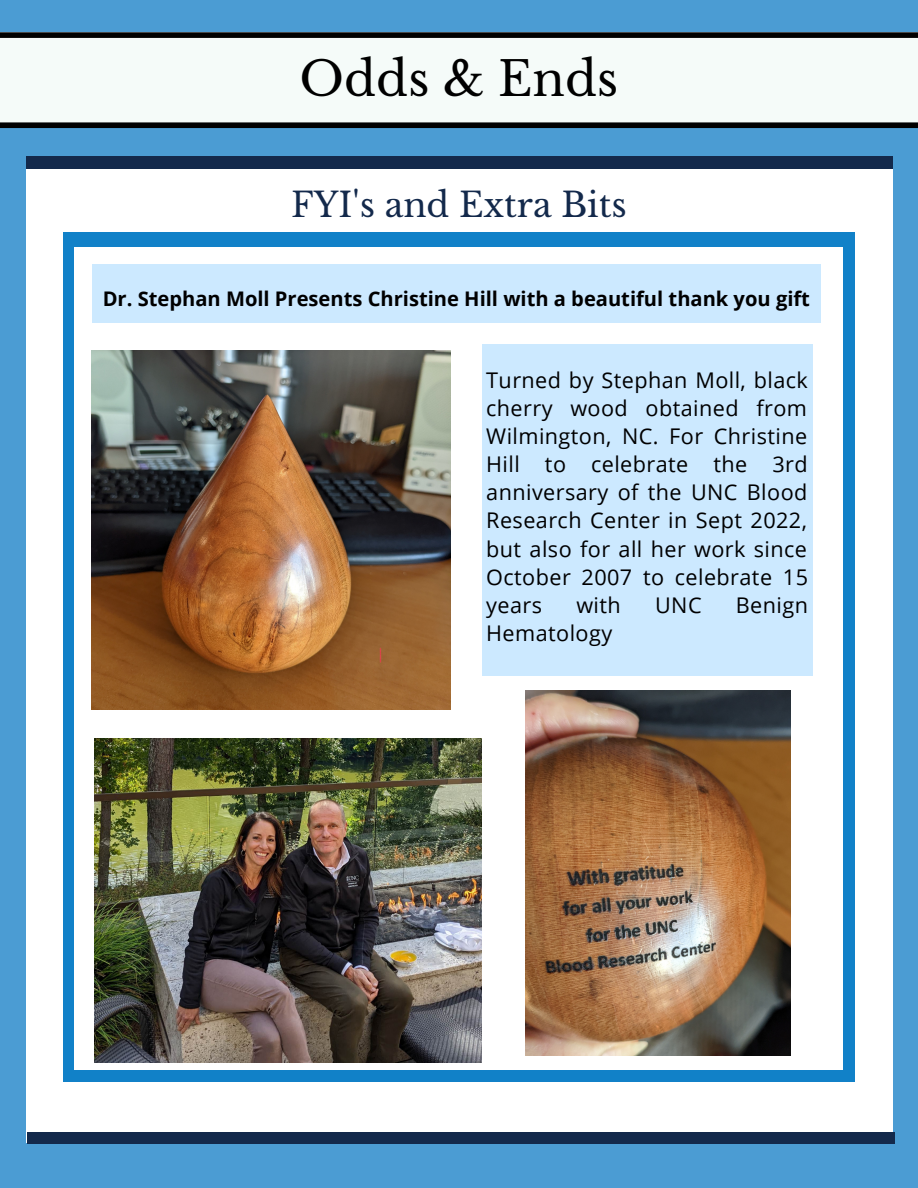
<style>
.page{position:relative;width:918px;height:1188px;background:#4b9cd3}
.page>*{position:absolute;margin:0;border:0;box-sizing:border-box;transform-origin:0 0}
.t1{font:47.25px "Libre Baskerville";color:#000}
.t2{font:33.75px "Libre Baskerville";color:#13294b}
.t3{font:21.6px/28.2px "Open Sans";letter-spacing:.02em;color:#000;text-align:justify}
.t4{font:700 20.1px "Open Sans";color:#000}
</style>
<div class="page">
<div style="left:0;top:32px;width:918px;height:96px;background:#f5fbf9"></div>
<div style="left:0;top:32px;width:918px;height:6px;background:#000"></div>
<div style="left:0;top:122px;width:918px;height:6px;background:#000"></div>
<div style="left:27px;top:156px;width:866px;height:987px;background:#fff"></div>
<div style="left:27px;top:156px;width:866px;height:13px;background:#13294b"></div>
<div style="left:27px;top:1132px;width:867px;height:11px;background:#13294b"></div>
<div style="left:63px;top:233px;width:792px;height:849px;background:#1181c8"></div>
<div style="left:74px;top:247px;width:768px;height:823px;background:#fff"></div>
<div style="left:92px;top:264px;width:729px;height:58px;background:#cce9ff"></div>
<div style="left:482px;top:344px;width:330px;height:332px;background:#cce9ff"></div>
<img style="left:92px;top:351px;width:359px;height:359px">
<img style="left:525px;top:691px;width:266px;height:364px">
<img style="left:95px;top:738px;width:387px;height:324px">
<h1 class="t1" style="left:300px;top:50px;width:320px">Odds &amp; Ends</h1>
<h2 class="t2" style="left:291px;top:185px;width:337px">FYI's and Extra Bits</h2>
<p class="t4" style="left:103px;top:285px;width:709px">Dr. Stephan Moll Presents Christine Hill with a beautiful thank you gift</p>
<p class="t3" style="left:486px;top:365px;width:323px">Turned by Stephan Moll, black cherry wood obtained from Wilmington, NC. For Christine Hill to celebrate the 3rd anniversary of the UNC Blood Research Center in Sept 2022, but also for all her work since October 2007 to celebrate 15 years</p>
<p class="t3" style="left:576px;top:590px;width:46px">with</p>
<p class="t3" style="left:655px;top:590px;width:48px">UNC</p>
<p class="t3" style="left:736px;top:590px;width:74px">Benign</p>
<p class="t3" style="left:486px;top:618px;width:128px">Hematology</p>
</div>
